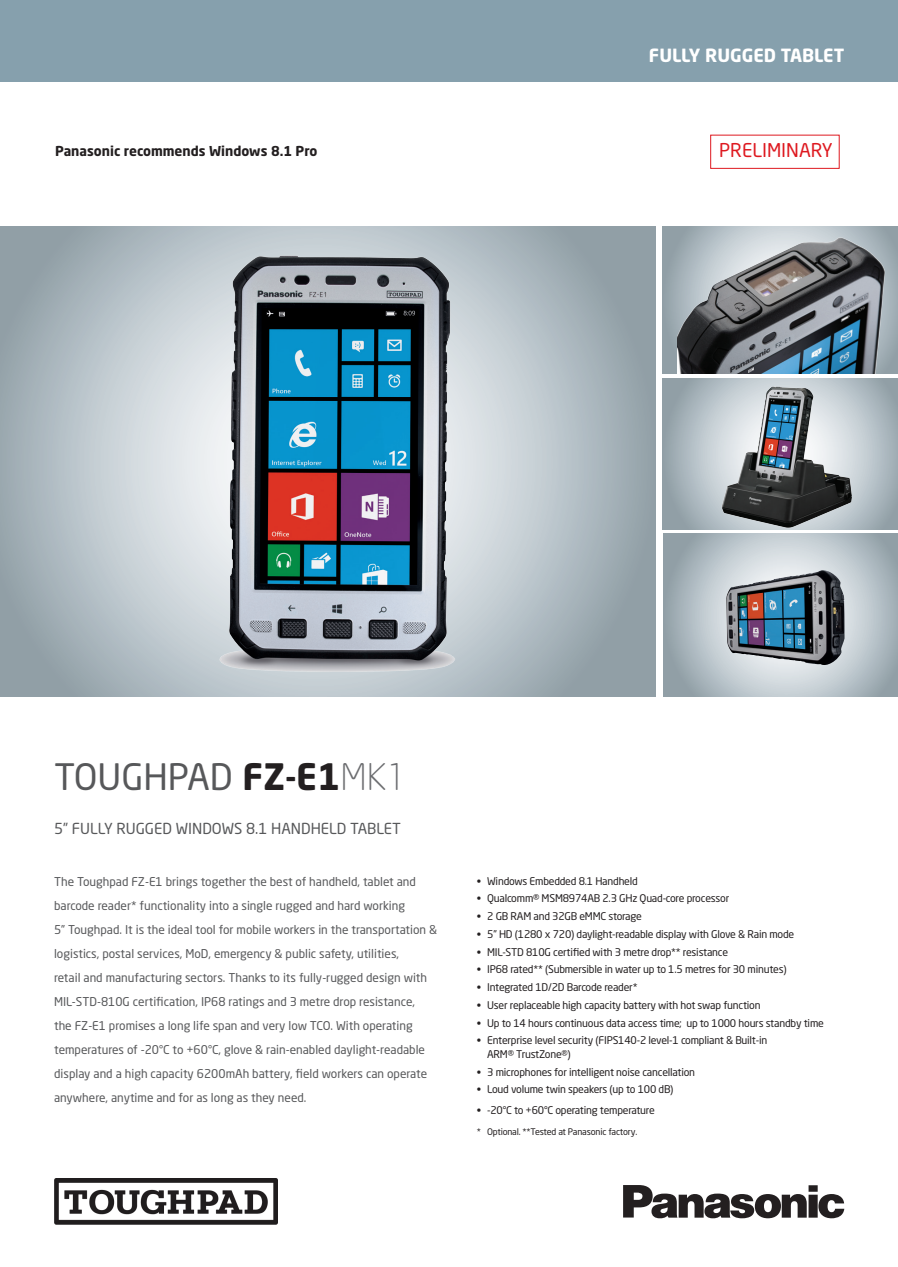
<style>
.page{position:relative;width:898px;height:1267px;background:#fff}
.page>*{position:absolute;margin:0;border:0;box-sizing:border-box;transform-origin:0 0}
.t1{font:36px "Neo Sans Std";color:#57585a}
.t2{font:18.75px "Neo Sans Std";color:#de1920}
.t3{font:700 18px "Neo Sans Std";color:#fff}
.t4{font:15px "Neo Sans Std";color:#57585a}
.t5{font:700 13.5px "Neo Sans Std";color:#231f20}
.t6{font:12px/24px "Neo Sans Std";color:#57585a}
.t7{font:10.5px/13.5px "Neo Sans Std";letter-spacing:-.02em;color:#231f20}
.t8{font:9px "Neo Sans Std";letter-spacing:-.02em;color:#231f20}
.s1{font-weight:700;color:#231f20}
.s2{font-family:"Neo Sans";font-weight:300;color:#6c6d70}
</style>
<div class="page">
<svg style="left:0;top:227px;width:655px;height:469px;background:#adb9bf"></svg>
<div style="left:0;top:0;width:897px;height:81px;background:#86a0ad"></div>
<svg style="left:623px;top:1185px;width:221px;height:33px"></svg>
<svg style="left:662px;top:227px;width:235px;height:146px;background:#9eabb2"></svg>
<svg style="left:662px;top:378px;width:235px;height:151px;background:#a5b1b8"></svg>
<svg style="left:663px;top:534px;width:234px;height:162px;background:#b7c1c7"></svg>
<img style="left:179px;top:226px;width:315px;height:471px">
<img style="left:710px;top:378px;width:156px;height:152px">
<img style="left:677px;top:232px;width:213px;height:142px">
<img style="left:54px;top:1178px;width:223px;height:45px">
<img style="left:726px;top:570px;width:118px;height:95px">
<div style="left:710px;top:135px;width:129px;height:34px;border:1px solid #de1920"></div>
<p class="t5" style="left:55px;top:143px;width:264px">Panasonic recommends Windows 8.1 Pro</p>
<h1 class="t1" style="left:54px;top:754px;width:354px">TOUGHPAD <span class="s1">FZ-E1</span><span class="s2">MK1</span></h1>
<h3 class="t4" style="left:54px;top:819px;width:348px">5” FULLY RUGGED WINDOWS 8.1 HANDHELD TABLET</h3>
<h3 class="t3" style="left:648px;top:43px;width:197px">FULLY RUGGED TABLET</h3>
<h2 class="t2" style="left:719px;top:139px;width:115px">PRELIMINARY</h2>
<p class="t6" style="left:54px;top:869px;width:384px">The Toughpad FZ-E1 brings together the best of handheld, tablet and barcode reader* functionality into a single rugged and hard working<br>5” Toughpad. It is the ideal tool for mobile workers in the transportation &amp; logistics, postal services, MoD, emergency &amp; public safety, utilities,<br>retail and manufacturing sectors. Thanks to its fully-rugged design with MIL-STD-810G certification, IP68 ratings and 3 metre drop resistance,<br>the FZ-E1 promises a long life span and very low TCO. With operating temperatures of -20°C to +60°C, glove &amp; rain-enabled daylight-readable display and a high capacity 6200mAh battery, field workers can operate anywhere, anytime and for as long as they need.</p>
<p class="t7" style="left:476px;top:873px;width:163px">• Windows Embedded 8.1 Handheld</p>
<p class="t7" style="left:476px;top:891px;width:254px">• Qualcomm® MSM8974AB 2.3 GHz Quad-core processor</p>
<p class="t7" style="left:476px;top:909px;width:167px">• 2 GB RAM and 32GB eMMC storage</p>
<p class="t7" style="left:476px;top:926px;width:319px">• 5” HD (1280 x 720) daylight-readable display with Glove &amp; Rain mode</p>
<p class="t7" style="left:476px;top:944px;width:253px">• MIL-STD 810G certified with 3 metre drop** resistance</p>
<p class="t7" style="left:476px;top:962px;width:311px">• IP68 rated** (Submersible in water up to 1.5 metres for 30 minutes)</p>
<p class="t7" style="left:476px;top:980px;width:162px">• Integrated 1D/2D Barcode reader*</p>
<p class="t7" style="left:476px;top:998px;width:285px">• User replaceable high capacity battery with hot swap function</p>
<p class="t7" style="left:476px;top:1015px;width:348px">• Up to 14 hours continuous data access time; up to 1000 hours standby time</p>
<p class="t7" style="left:487px;top:1033px;width:281px;text-indent:-10px">• Enterprise level security (FIPS140-2 level-1 compliant &amp; Built-in<br>ARM® TrustZone®)</p>
<p class="t7" style="left:476px;top:1064px;width:220px">• 3 microphones for intelligent noise cancellation</p>
<p class="t7" style="left:476px;top:1082px;width:198px">• Loud volume twin speakers (up to 100 dB)</p>
<p class="t7" style="left:476px;top:1103px;width:179px">• -20°C to +60°C operating temperature</p>
<p class="t8" style="left:476px;top:1125px;width:162px">* Optional. **Tested at Panasonic factory.</p>
</div>
